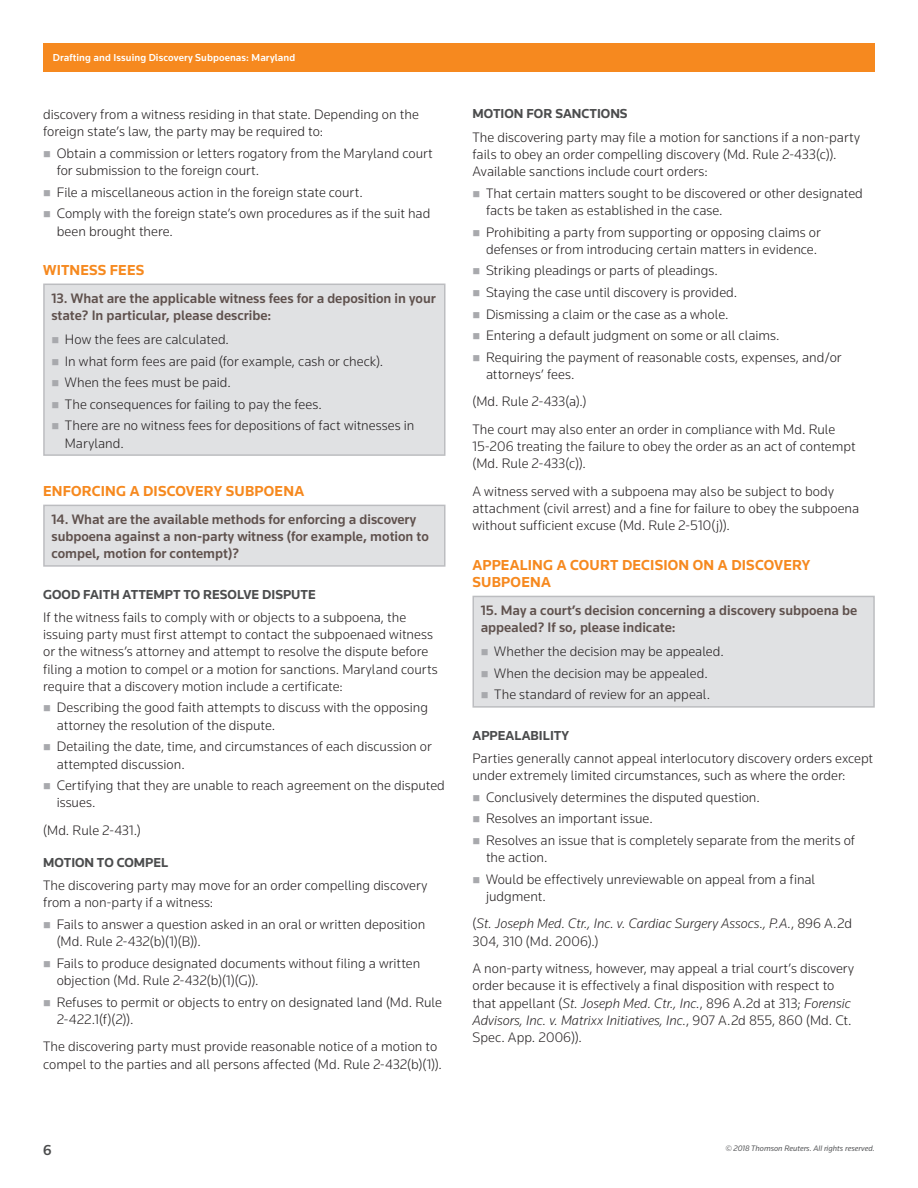
<style>
.page{position:relative;width:918px;height:1188px;background:#fff}
.page>*{position:absolute;margin:0;border:0;box-sizing:border-box;transform-origin:0 0}
.t1{font:700 15px/16.5px "Knowledge";letter-spacing:.01em;color:#f6891f}
.t2{font:500 15px "Knowledge";color:#4b4c4d}
.t3{font:300 14.25px/17.2px "Knowledge";color:#231f20}
.t4{font:500 14.25px/17.2px "Knowledge";color:#5f514d}
.t5{font:italic 300 14.25px/27.5px "Knowledge";color:#231f20}
.t6{font:700 13.5px "Knowledge";color:#4b4c4d}
.t7{font:500 10.5px "Knowledge";letter-spacing:.01em;color:#fff}
.t8{font:italic 8.25px "Knowledge";color:#57585a}
.s1{font-style:normal}
.s2{font-style:italic}
</style>
<div class="page">
<div style="left:43px;top:43px;width:832px;height:29px;background:#f6891f"></div>
<div style="left:44px;top:284px;width:401px;height:171px;background:#e0e1e3"></div>
<div style="left:43px;top:284px;width:403px;height:172px;border:2px solid #bcbdc0"></div>
<div style="left:44px;top:505px;width:401px;height:61px;background:#e0e1e3"></div>
<div style="left:43px;top:505px;width:403px;height:62px;border:2px solid #bcbdc0"></div>
<div style="left:473px;top:596px;width:401px;height:111px;background:#e0e1e3"></div>
<div style="left:472px;top:596px;width:403px;height:112px;border:2px solid #bcbdc0"></div>
<p class="t7" style="left:53px;top:51px;width:244px">Drafting and Issuing Discovery Subpoenas: Maryland</p>
<p class="t3" style="left:43px;top:105px;width:377px">discovery from a witness residing in that state. Depending on the foreign state’s law, the party may be required to:</p>
<p class="t3" style="left:57px;top:144px;width:378px">Obtain a commission or letters rogatory from the Maryland court for submission to the foreign court.</p>
<p class="t3" style="left:57px;top:181px;width:375px;line-height:21.6px">File a miscellaneous action in the foreign state court.<br>Comply with the foreign state’s own procedures as if the suit had</p>
<p class="t3" style="left:57px;top:222px;width:118px">been brought there.</p>
<p class="t1" style="left:43px;top:262px;width:103px">WITNESS FEES</p>
<p class="t4" style="left:51px;top:289px;width:386px">13. What are the applicable witness fees for a deposition in your state? In particular, please describe:</p>
<p class="t3" style="left:65px;top:328px;width:351px;line-height:21.6px">How the fees are calculated.<br>In what form fees are paid (for example, cash or check).<br>When the fees must be paid.<br>The consequences for failing to pay the fees.<br>There are no witness fees for depositions of fact witnesses in</p>
<p class="t3" style="left:65px;top:434px;width:61px">Maryland.</p>
<p class="t1" style="left:43px;top:482px;width:262px">ENFORCING A DISCOVERY SUBPOENA</p>
<p class="t4" style="left:51px;top:510px;width:379px">14. What are the available methods for enforcing a discovery subpoena against a non-party witness (for example, motion to compel, motion for contempt)?</p>
<p class="t6" style="left:43px;top:586px;width:274px">GOOD FAITH ATTEMPT TO RESOLVE DISPUTE</p>
<p class="t3" style="left:43px;top:608px;width:396px">If the witness fails to comply with or objects to a subpoena, the issuing party must first attempt to contact the subpoenaed witness or the witness’s attorney and attempt to resolve the dispute before filing a motion to compel or a motion for sanctions. Maryland courts require that a discovery motion include a certificate:</p>
<p class="t3" style="left:57px;top:699px;width:373px">Describing the good faith attempts to discuss with the opposing attorney the resolution of the dispute.</p>
<p class="t3" style="left:57px;top:738px;width:377px">Detailing the date, time, and circumstances of each discussion or attempted discussion.</p>
<p class="t3" style="left:57px;top:776px;width:390px">Certifying that they are unable to reach agreement on the disputed issues.</p>
<p class="t3" style="left:43px;top:821px;width:99px">(Md. Rule 2-431.)</p>
<p class="t6" style="left:43px;top:854px;width:127px">MOTION TO COMPEL</p>
<p class="t3" style="left:43px;top:876px;width:386px">The discovering party may move for an order compelling discovery from a non-party if a witness:</p>
<p class="t3" style="left:57px;top:915px;width:370px">Fails to answer a question asked in an oral or written deposition (Md. Rule 2-432(b)(1)(B)).</p>
<p class="t3" style="left:57px;top:954px;width:365px">Fails to produce designated documents without filing a written objection (Md. Rule 2-432(b)(1)(G)).</p>
<p class="t3" style="left:57px;top:993px;width:387px">Refuses to permit or objects to entry on designated land (Md. Rule<br>2-422.1(f)(2)).</p>
<p class="t3" style="left:43px;top:1038px;width:400px">The discovering party must provide reasonable notice of a motion to compel to the parties and all persons affected (Md. Rule 2-432(b)(1)).</p>
<p class="t6" style="left:472px;top:106px;width:157px">MOTION FOR SANCTIONS</p>
<p class="t3" style="left:472px;top:128px;width:389px">The discovering party may file a motion for sanctions if a non-party fails to obey an order compelling discovery (Md. Rule 2-433(c)).<br>Available sanctions include court orders:</p>
<p class="t3" style="left:486px;top:184px;width:378px">That certain matters sought to be discovered or other designated facts be taken as established in the case.</p>
<p class="t3" style="left:486px;top:223px;width:336px">Prohibiting a party from supporting or opposing claims or defenses or from introducing certain matters in evidence.</p>
<p class="t3" style="left:486px;top:260px;width:357px;line-height:21.6px">Striking pleadings or parts of pleadings.<br>Staying the case until discovery is provided.<br>Dismissing a claim or the case as a whole.<br>Entering a default judgment on some or all claims.<br>Requiring the payment of reasonable costs, expenses, and/or</p>
<p class="t3" style="left:473px;top:360px;width:364px;line-height:27.5px;text-indent:13px">attorneys’ fees.<br>(Md. Rule 2-433(a).)<br>The court may also enter an order in compliance with Md. Rule</p>
<p class="t3" style="left:473px;top:438px;width:385px">15-206 treating the failure to obey the order as an act of contempt (Md. Rule 2-433(c)).</p>
<p class="t3" style="left:473px;top:482px;width:388px">A witness served with a subpoena may also be subject to body attachment (civil arrest) and a fine for failure to obey the subpoena without sufficient excuse (Md. Rule 2-510(j)).</p>
<p class="t1" style="left:472px;top:557px;width:339px">APPEALING A COURT DECISION ON A DISCOVERY<br>SUBPOENA</p>
<p class="t4" style="left:481px;top:601px;width:378px">15. May a court’s decision concerning a discovery subpoena be appealed? If so, please indicate:</p>
<p class="t3" style="left:494px;top:640px;width:231px;line-height:21.6px">Whether the decision may be appealed.<br>When the decision may be appealed.<br>The standard of review for an appeal.</p>
<p class="t6" style="left:472px;top:727px;width:98px">APPEALABILITY</p>
<p class="t3" style="left:472px;top:749px;width:402px">Parties generally cannot appeal interlocutory discovery orders except under extremely limited circumstances, such as where the order:</p>
<p class="t3" style="left:486px;top:786px;width:371px;line-height:21.6px">Conclusively determines the disputed question.<br>Resolves an important issue.<br>Resolves an issue that is completely separate from the merits of</p>
<p class="t3" style="left:486px;top:846px;width:331px;line-height:21.6px">the action.<br>Would be effectively unreviewable on appeal from a final</p>
<p class="t5" style="left:473px;top:882px;width:381px;text-indent:13px"><span class="s1">judgment.<br>(</span>St. Joseph Med. Ctr., Inc. v. Cardiac Surgery Assocs., P.A.<span class="s1">, 896 A.2d</span></p>
<p class="t3" style="left:473px;top:927px;width:383px;line-height:27.5px">304, 310 (Md. 2006).)<br>A non-party witness, however, may appeal a trial court’s discovery</p>
<p class="t3" style="left:473px;top:977px;width:381px">order because it is effectively a final disposition with respect to that appellant (<span class="s2">St. Joseph Med. Ctr., Inc.</span>, 896 A.2d at 313; <span class="s2">Forensic Advisors, Inc. v. Matrixx Initiatives, Inc.</span>, 907 A.2d 855, 860 (Md. Ct.<br>Spec. App. 2006)).</p>
<p class="t2" style="left:43px;top:1141px;width:10px">6</p>
<p class="t8" style="left:725px;top:1143px;width:151px">© 2018 Thomson Reuters. All rights reserved.</p>
</div>
